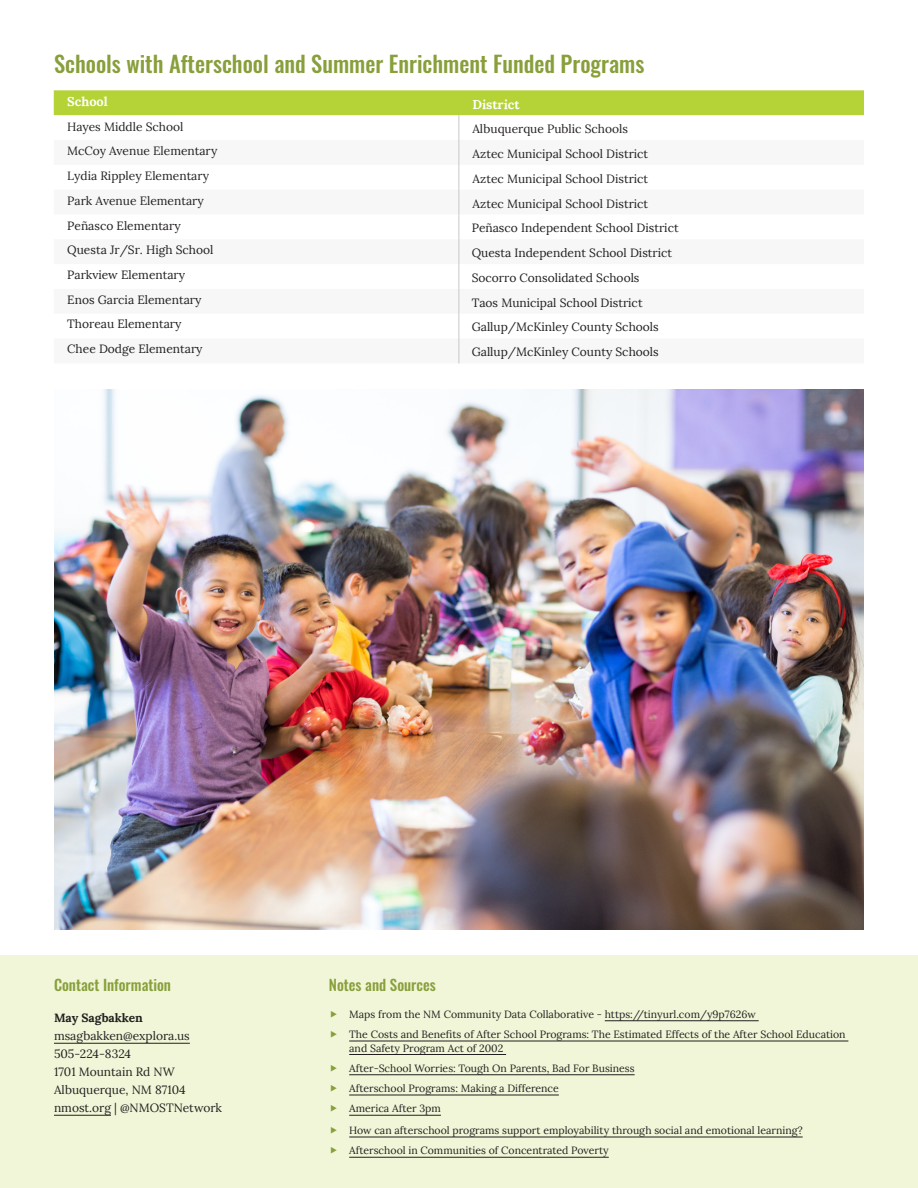
<style>
.page{position:relative;width:918px;height:1188px;background:#fff}
.page>*{position:absolute;margin:0;border:0;box-sizing:border-box;transform-origin:0 0}
.Sub_Header{font:500 22.5px "Oswald";color:#889f3b}
.Contact_Sub{font:500 15px "Oswald";color:#889f3b}
.t1{font:700 12.75px "Lora";color:#fff}
.t2{font:12px/24.8px "Lora";color:#231f20}
.t3{font:700 12px "Lora";color:#231f20}
.t4{font:10.5px/13.5px "Lora";color:#231f20}
</style>
<div class="page">
<div style="left:0;top:955px;width:918px;height:233px;background:#f0f6d7"></div>
<hr style="left:54px;top:1043px;width:136px;height:1px;background:#231f20">
<hr style="left:54px;top:1115px;width:57px;height:1px;background:#231f20">
<hr style="left:605px;top:1020px;width:154px;height:1px;background:#231f20">
<hr style="left:349px;top:1041px;width:499px;height:1px;background:#231f20">
<hr style="left:349px;top:1054px;width:157px;height:1px;background:#231f20">
<hr style="left:349px;top:1074px;width:286px;height:1px;background:#231f20">
<hr style="left:349px;top:1095px;width:210px;height:1px;background:#231f20">
<hr style="left:349px;top:1115px;width:92px;height:1px;background:#231f20">
<hr style="left:349px;top:1137px;width:454px;height:1px;background:#231f20">
<hr style="left:349px;top:1157px;width:260px;height:1px;background:#231f20">
<svg style="left:54px;top:90px;width:810px;height:273px"></svg>
<img style="left:54px;top:389px;width:810px;height:540px">
<p class="Sub_Header" style="left:54px;top:52px;width:592px">Schools with Afterschool and Summer Enrichment Funded Programs</p>
<p class="t1" style="left:472px;top:94px;width:49px">District</p>
<p class="t2" style="left:472px;top:116px;width:157px">Albuquerque Public Schools</p>
<p class="t2" style="left:472px;top:141px;width:177px">Aztec Municipal School District</p>
<p class="t2" style="left:472px;top:165px;width:177px">Aztec Municipal School District</p>
<p class="t2" style="left:472px;top:190px;width:177px">Aztec Municipal School District</p>
<p class="t1" style="left:67px;top:90px;width:42px">School</p>
<p class="t2" style="left:67px;top:113px;width:152px">Hayes Middle School<br>McCoy Avenue Elementary<br>Lydia Rippley Elementary<br>Park Avenue Elementary<br>Peñasco Elementary<br>Questa Jr/Sr. High School<br>Parkview Elementary<br>Enos Garcia Elementary<br>Thoreau Elementary<br>Chee Dodge Elementary</p>
<p class="t2" style="left:472px;top:216px;width:208px">Peñasco Independent School District Questa Independent School District Socorro Consolidated Schools<br>Taos Municipal School District Gallup/McKinley County Schools Gallup/McKinley County Schools</p>
<p class="Contact_Sub" style="left:54px;top:977px;width:119px">Contact Information</p>
<p class="t3" style="left:54px;top:1008px;width:90px">May Sagbakken</p>
<p class="t2" style="left:54px;top:1023px;width:137px">msagbakken@explora.us</p>
<p class="t2" style="left:54px;top:1041px;width:79px">505-224-8324</p>
<p class="t2" style="left:54px;top:1059px;width:122px">1701 Mountain Rd NW</p>
<p class="t2" style="left:54px;top:1077px;width:133px">Albuquerque, NM 87104</p>
<p class="t2" style="left:54px;top:1095px;width:170px">nmost.org | @NMOSTNetwork</p>
<p class="Contact_Sub" style="left:329px;top:977px;width:108px">Notes and Sources</p>
<p class="t4" style="left:349px;top:1007px;width:408px">Maps from the NM Community Data Collaborative - https://tinyurl.com/y9p7626w</p>
<p class="t4" style="left:349px;top:1027px;width:498px">The Costs and Benefits of After School Programs: The Estimated Effects of the After School Education and Safety Program Act of 2002</p>
<p class="t4" style="left:349px;top:1061px;width:287px">After-School Worries: Tough On Parents, Bad For Business</p>
<p class="t4" style="left:349px;top:1081px;width:211px">Afterschool Programs: Making a Difference</p>
<p class="t4" style="left:349px;top:1101px;width:93px">America After 3pm</p>
<p class="t4" style="left:349px;top:1123px;width:455px">How can afterschool programs support employability through social and emotional learning?</p>
<p class="t4" style="left:349px;top:1143px;width:261px">Afterschool in Communities of Concentrated Poverty</p>
</div>
